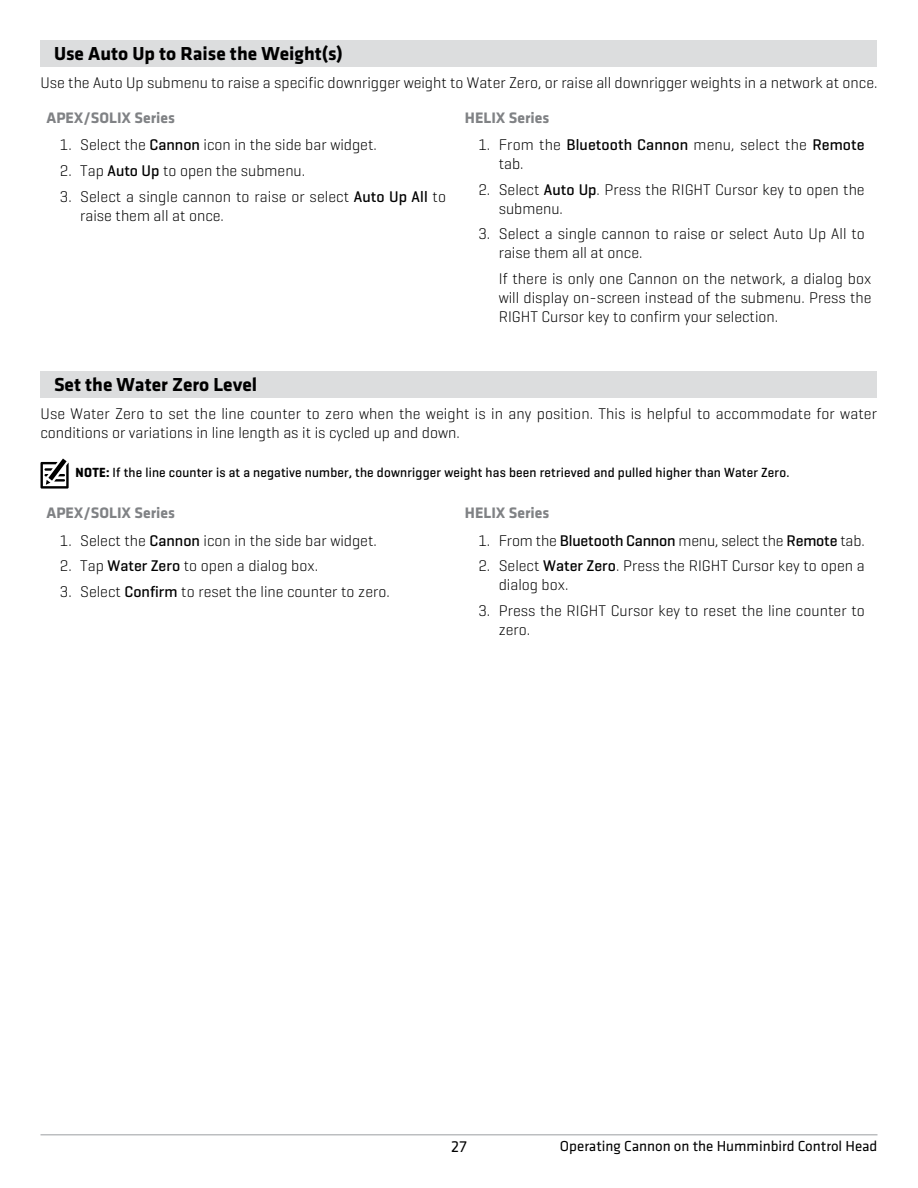
<style>
.page{position:relative;width:918px;height:1188px;background:#fff}
.page>*{position:absolute;margin:0;border:0;box-sizing:border-box;transform-origin:0 0}
.t1{font:700 19.5px "Klavika";color:#000}
.t2{font:16.5px "Klavika";color:#000}
.t3{font:300 15.75px/18.9px "Geogrotesque";color:#000}
.t4{font:700 15.75px "Klavika";color:#808285}
.t5{font:15px "Klavika";color:#000}
.t6{font:500 13.5px "Geogrotesque";letter-spacing:.015em;color:#000}
.s1{font-weight:500}
.s2{font-weight:700}
</style>
<div class="page">
<hr style="left:40px;top:1134px;width:838px;height:2px;background:#bcbec0">
<div style="left:40px;top:40px;width:838px;height:27px;background:#dcddde"></div>
<div style="left:40px;top:371px;width:838px;height:26px;background:#dcddde"></div>
<svg style="left:40px;top:459px;width:29px;height:30px"></svg>
<p class="t1" style="left:54px;top:39px;width:290px">Use Auto Up to Raise the Weight(s)</p>
<p class="t3" style="left:40px;top:73px;width:838px">Use the Auto Up submenu to raise a specific downrigger weight to Water Zero, or raise all downrigger weights in a network at once.</p>
<p class="t4" style="left:47px;top:106px;width:130px">APEX/SOLIX Series</p>
<p class="t4" style="left:465px;top:106px;width:86px">HELIX Series</p>
<p class="t3" style="left:60px;top:135px;width:318px">1. Select the <span class="s1">Cannon</span> icon in the side bar widget.</p>
<p class="t3" style="left:60px;top:161px;width:247px">2. Tap <span class="s1">Auto Up</span> to open the submenu.</p>
<p class="t3" style="left:80px;top:186px;width:367px;text-indent:-20px">3. Select a single cannon to raise or select <span class="s1">Auto Up All</span> to raise them all at once.</p>
<p class="t3" style="left:499px;top:135px;width:367px;text-indent:-20px">1. From the <span class="s1">Bluetooth Cannon</span> menu, select the <span class="s1">Remote </span>tab.</p>
<p class="t3" style="left:499px;top:180px;width:367px;text-indent:-20px">2. Select <span class="s1">Auto Up</span>. Press the RIGHT Cursor key to open the submenu.</p>
<p class="t3" style="left:499px;top:224px;width:368px;text-indent:-20px">3. Select a single cannon to raise or select Auto Up All to raise them all at once.</p>
<p class="t3" style="left:499px;top:269px;width:374px;text-align:justify">If there is only one Cannon on the network, a dialog box will display on-screen instead of the submenu. Press the RIGHT Cursor key to confirm your selection.</p>
<p class="t1" style="left:54px;top:370px;width:205px">Set the Water Zero Level</p>
<p class="t3" style="left:40px;top:403px;width:838px">Use Water Zero to set the line counter to zero when the weight is in any position. This is helpful to accommodate for water conditions or variations in line length as it is cycled up and down.</p>
<p class="t6" style="left:75px;top:464px;width:716px"><span class="s2">NOTE:</span> If the line counter is at a negative number, the downrigger weight has been retrieved and pulled higher than Water Zero.</p>
<p class="t4" style="left:46px;top:501px;width:130px">APEX/SOLIX Series</p>
<p class="t4" style="left:465px;top:501px;width:86px">HELIX Series</p>
<p class="t3" style="left:60px;top:530px;width:318px">1. Select the <span class="s1">Cannon</span> icon in the side bar widget.</p>
<p class="t3" style="left:60px;top:556px;width:260px">2. Tap <span class="s1">Water Zero</span> to open a dialog box.</p>
<p class="t3" style="left:60px;top:582px;width:331px">3. Select <span class="s1">Confirm</span> to reset the line counter to zero.</p>
<p class="t3" style="left:479px;top:530px;width:388px">1. From the <span class="s1">Bluetooth Cannon</span> menu, select the <span class="s1">Remote</span> tab.</p>
<p class="t3" style="left:499px;top:556px;width:367px;text-indent:-20px">2. Select <span class="s1">Water Zero</span>. Press the RIGHT Cursor key to open a dialog box.</p>
<p class="t3" style="left:499px;top:601px;width:368px;text-indent:-20px">3. Press the RIGHT Cursor key to reset the line counter to zero.</p>
<p class="t2" style="left:451px;top:1135px;width:17px">27</p>
<p class="t5" style="left:560px;top:1136px;width:319px">Operating Cannon on the Humminbird Control Head</p>
</div>
